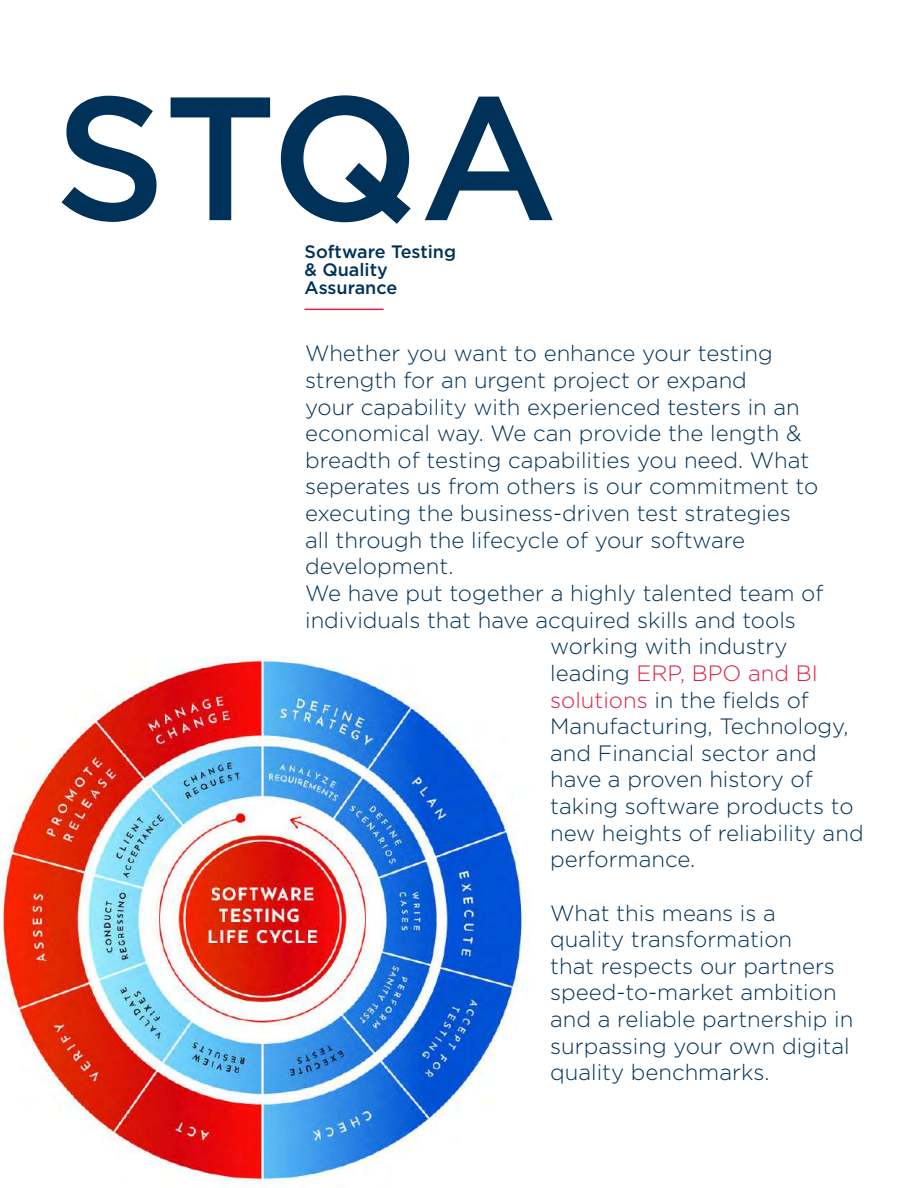
<style>
.page{position:relative;width:918px;height:1188px;background:#fff}
.page>*{position:absolute;margin:0;border:0;box-sizing:border-box;transform-origin:0 0}
.t1{font:500 175.35px "Gotham";color:#003259}
.t2{font:300 22.2px/26.7px "Gotham";color:#003259}
.t3{font:300 22.2px "Gotham";color:#da214a}
.t4{font:500 18px/18px "Gotham";color:#003259}
.s1{color:#003259}
.s2{color:#da214a}
</style>
<div class="page">
<hr style="left:305px;top:309px;width:79px;height:1px;background:#da214a">
<img style="left:0;top:657px;width:530px;height:530px">
<h1 class="t1" style="left:54px;top:43px;width:505px">STQA</h1>
<p class="t4" style="left:305px;top:243px;width:153px">Software Testing &amp; Quality<br>Assurance</p>
<p class="t2" style="left:305px;top:340px;width:469px">Whether you want to enhance your testing</p>
<p class="t2" style="left:305px;top:366px;width:443px">strength for an urgent project or expand</p>
<p class="t2" style="left:305px;top:393px;width:496px">your capability with experienced testers in an</p>
<p class="t2" style="left:305px;top:419px;width:498px">economical way. We can provide the length &amp;</p>
<p class="t2" style="left:305px;top:446px;width:506px">breadth of testing capabilities you need. What</p>
<p class="t2" style="left:305px;top:473px;width:515px">seperates us from others is our commitment to</p>
<p class="t2" style="left:305px;top:499px;width:487px">executing the business-driven test strategies</p>
<p class="t2" style="left:305px;top:526px;width:442px">all through the lifecycle of your software</p>
<p class="t2" style="left:305px;top:553px;width:150px">development.</p>
<p class="t2" style="left:305px;top:579px;width:520px">We have put together a highly talented team of</p>
<p class="t2" style="left:305px;top:606px;width:492px">individuals that have acquired skills and tools</p>
<p class="t2" style="left:550px;top:632px;width:239px">working with industry</p>
<p class="t3" style="left:550px;top:659px;width:269px"><span class="s1">leading</span> ERP, BPO and BI</p>
<p class="t2" style="left:550px;top:686px;width:260px"><span class="s2">solutions</span> in the fields of</p>
<p class="t2" style="left:550px;top:712px;width:300px">Manufacturing, Technology,</p>
<p class="t2" style="left:550px;top:739px;width:268px">and Financial sector and</p>
<p class="t2" style="left:550px;top:766px;width:264px">have a proven history of</p>
<p class="t2" style="left:550px;top:792px;width:305px">taking software products to</p>
<p class="t2" style="left:550px;top:819px;width:315px">new heights of reliability and</p>
<p class="t2" style="left:550px;top:846px;width:147px">performance.</p>
<p class="t2" style="left:550px;top:899px;width:305px">What this means is a quality transformation<br>that respects our partners speed-to-market ambition and a reliable partnership in surpassing your own digital quality benchmarks.</p>
</div>
